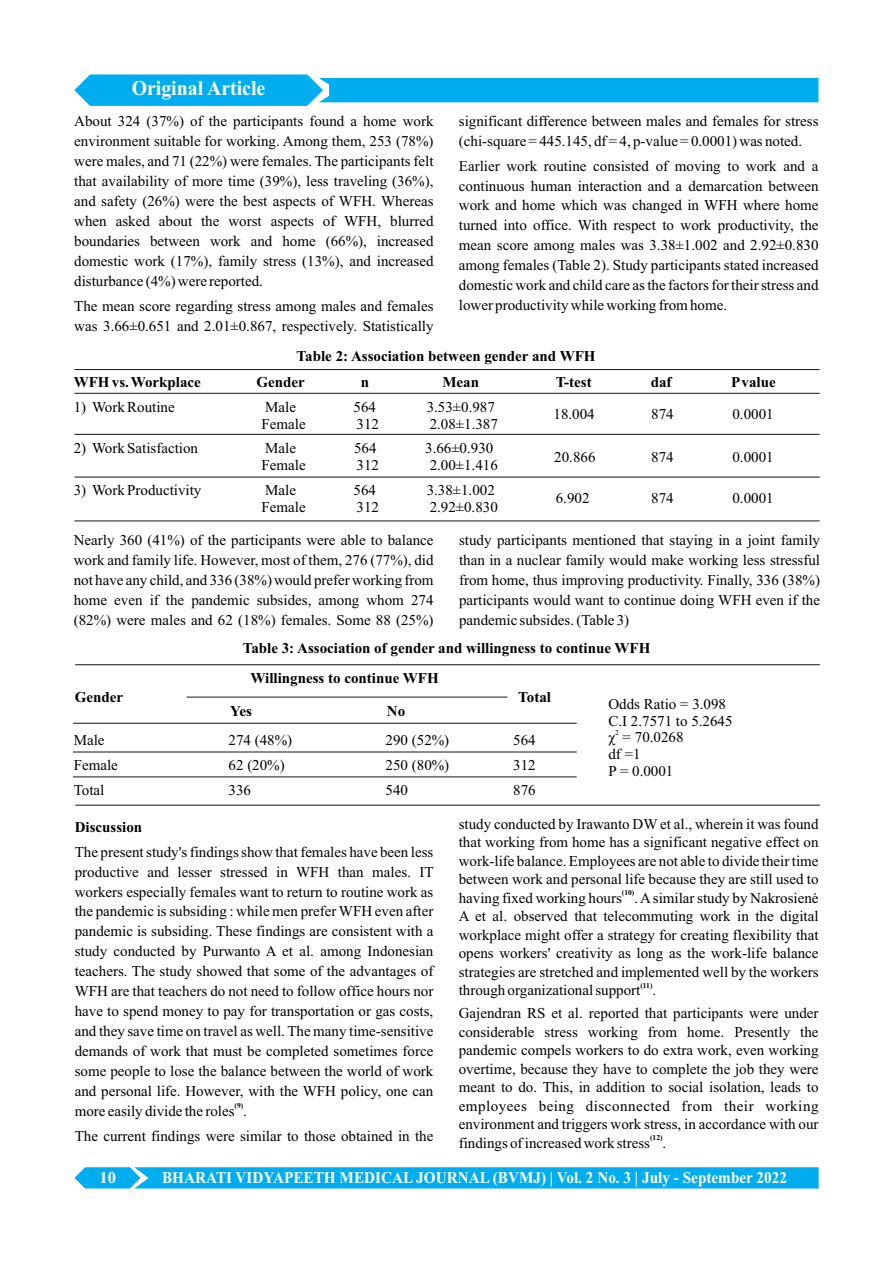
<style>
.page{position:relative;width:893px;height:1263px;background:#fff}
.page>*{position:absolute;margin:0;border:0;box-sizing:border-box;transform-origin:0 0}
.t1{font:700 21px "Times New Roman";color:#fff;scale:.94 1}
.t2{font:700 16.5px "Times New Roman";color:#fff;scale:.92 1}
.t3{font:700 16.5px "Times New Roman";color:#fff}
.t4{font:15px/20px "Times New Roman";color:#000002;text-align:justify}
.t5{font:700 15px/30.2px "Times New Roman";color:#000002}
.t6{font:700 7.5px "Times New Roman";color:#000002}
.t7{font:7.5px "Times New Roman";color:#000002}
</style>
<div class="page">
<hr style="left:74px;top:369px;width:746px;height:1px;background:#231f20">
<hr style="left:74px;top:393px;width:746px;height:1px;background:#231f20">
<hr style="left:74px;top:434px;width:746px;height:1px;background:#231f20">
<hr style="left:74px;top:476px;width:746px;height:2px;background:#231f20">
<hr style="left:74px;top:520px;width:746px;height:1px;background:#231f20">
<hr style="left:75px;top:664px;width:745px;height:1px;background:#231f20">
<hr style="left:187px;top:696px;width:320px;height:2px;background:#231f20">
<hr style="left:73px;top:723px;width:504px;height:1px;background:#231f20">
<hr style="left:73px;top:751px;width:504px;height:1px;background:#231f20">
<hr style="left:73px;top:776px;width:504px;height:1px;background:#231f20">
<hr style="left:75px;top:805px;width:745px;height:1px;background:#231f20">
<div style="left:74px;top:1167px;width:745px;height:21px;background:#00aeef"></div>
<svg style="left:74px;top:74px;width:744px;height:32px"></svg>
<h1 class="t1" style="left:132px;top:81px;width:144px">Original Article</h1>
<p class="t4" style="left:459px;top:112px;width:361px">significant difference between males and females for stress (chi-square = 445.145, df = 4, p-value = 0.0001) was noted.</p>
<p class="t4" style="left:459px;top:157px;width:361px">Earlier work routine consisted of moving to work and a continuous human interaction and a demarcation between work and home which was changed in WFH where home turned into office. With respect to work productivity, the mean score among males was 3.38±1.002 and 2.92±0.830 among females (Table 2). Study participants stated increased domestic work and child care as the factors for their stress and lower productivity while working from home.</p>
<p class="t5" style="left:297px;top:342px;width:300px">Table 2: Association between gender and WFH</p>
<p class="t4" style="left:74px;top:113px;width:361px">About 324 (37%) of the participants found a home work environment suitable for working. Among them, 253 (78%) were males, and 71 (22%) were females. The participants felt that availability of more time (39%), less traveling (36%), and safety (26%) were the best aspects of WFH. Whereas when asked about the worst aspects of WFH, blurred boundaries between work and home (66%), increased domestic work (17%), family stress (13%), and increased disturbance (4%) were reported.</p>
<p class="t4" style="left:74px;top:297px;width:361px">The mean score regarding stress among males and females was 3.66±0.651 and 2.01±0.867, respectively. Statistically</p>
<p class="t5" style="left:74px;top:368px;width:129px">WFH vs. Workplace</p>
<p class="t5" style="left:257px;top:368px;width:50px">Gender</p>
<p class="t5" style="left:361px;top:368px;width:10px">n</p>
<p class="t5" style="left:442px;top:368px;width:38px">Mean</p>
<p class="t5" style="left:556px;top:368px;width:38px">T-test</p>
<p class="t5" style="left:651px;top:368px;width:22px">daf</p>
<p class="t5" style="left:731px;top:368px;width:46px">Pvalue</p>
<p class="t4" style="left:74px;top:398px;width:102px">1) Work Routine</p>
<p class="t4" style="left:265px;top:398px;width:32px">Male</p>
<p class="t4" style="left:354px;top:398px;width:24px">564</p>
<p class="t4" style="left:427px;top:398px;width:70px">3.53±0.987</p>
<p class="t4" style="left:262px;top:415px;width:46px">Female</p>
<p class="t4" style="left:357px;top:415px;width:24px">312</p>
<p class="t4" style="left:430px;top:415px;width:70px">2.08±1.387</p>
<p class="t4" style="left:74px;top:440px;width:126px">2) Work Satisfaction</p>
<p class="t4" style="left:265px;top:440px;width:32px">Male</p>
<p class="t4" style="left:354px;top:440px;width:24px">564</p>
<p class="t4" style="left:425px;top:440px;width:70px">3.66±0.930</p>
<p class="t4" style="left:262px;top:456px;width:46px">Female</p>
<p class="t4" style="left:357px;top:456px;width:24px">312</p>
<p class="t4" style="left:430px;top:456px;width:70px">2.00±1.416</p>
<p class="t4" style="left:74px;top:481px;width:129px">3) Work Productivity</p>
<p class="t4" style="left:265px;top:481px;width:32px">Male</p>
<p class="t4" style="left:354px;top:481px;width:24px">564</p>
<p class="t4" style="left:427px;top:481px;width:70px">3.38±1.002</p>
<p class="t4" style="left:262px;top:498px;width:46px">Female</p>
<p class="t4" style="left:357px;top:498px;width:24px">312</p>
<p class="t4" style="left:430px;top:498px;width:70px">2.92±0.830</p>
<p class="t4" style="left:554px;top:405px;width:43px">18.004</p>
<p class="t4" style="left:651px;top:405px;width:24px">874</p>
<p class="t4" style="left:732px;top:405px;width:43px">0.0001</p>
<p class="t4" style="left:554px;top:448px;width:43px">20.866</p>
<p class="t4" style="left:651px;top:448px;width:24px">874</p>
<p class="t4" style="left:732px;top:448px;width:43px">0.0001</p>
<p class="t4" style="left:556px;top:489px;width:35px">6.902</p>
<p class="t4" style="left:651px;top:489px;width:24px">874</p>
<p class="t4" style="left:732px;top:489px;width:43px">0.0001</p>
<p class="t4" style="left:74px;top:532px;width:361px">Nearly 360 (41%) of the participants were able to balance work and family life. However, most of them, 276 (77%), did not have any child, and 336 (38%) would prefer working from home even if the pandemic subsides, among whom 274 (82%) were males and 62 (18%) females. Some 88 (25%)</p>
<p class="t4" style="left:459px;top:532px;width:363px">study participants mentioned that staying in a joint family than in a nuclear family would make working less stressful from home, thus improving productivity. Finally, 336 (38%) participants would want to continue doing WFH even if the pandemic subsides. (Table 3)</p>
<p class="t5" style="left:250px;top:634px;width:402px;text-indent:-8px">Table 3: Association of gender and willingness to continue WFH<br>Willingness to continue WFH</p>
<p class="t5" style="left:75px;top:683px;width:50px">Gender</p>
<p class="t5" style="left:518px;top:683px;width:34px">Total</p>
<p class="t5" style="left:230px;top:698px;width:23px">Yes</p>
<p class="t5" style="left:387px;top:698px;width:20px">No</p>
<p class="t4" style="left:608px;top:697px;width:126px;line-height:16.6px">Odds Ratio = 3.098<br>C.I 2.7571 to 5.2645</p>
<p class="t7" style="left:615px;top:730px;width:5px">2</p>
<p class="t4" style="left:608px;top:730px;width:77px;line-height:16.6px;text-align:left">χ = 70.0268 df =1<br>P = 0.0001</p>
<p class="t4" style="left:74px;top:732px;width:32px">Male</p>
<p class="t4" style="left:229px;top:732px;width:65px">274 (48%)</p>
<p class="t4" style="left:386px;top:732px;width:65px">290 (52%)</p>
<p class="t4" style="left:513px;top:732px;width:24px">564</p>
<p class="t4" style="left:74px;top:757px;width:46px">Female</p>
<p class="t4" style="left:229px;top:757px;width:58px">62 (20%)</p>
<p class="t4" style="left:386px;top:757px;width:65px">250 (80%)</p>
<p class="t4" style="left:513px;top:757px;width:24px">312</p>
<p class="t4" style="left:74px;top:781px;width:32px">Total</p>
<p class="t4" style="left:229px;top:781px;width:24px">336</p>
<p class="t4" style="left:386px;top:781px;width:24px">540</p>
<p class="t4" style="left:513px;top:781px;width:24px">876</p>
<p class="t5" style="left:75px;top:813px;width:69px">Discussion</p>
<p class="t4" style="left:75px;top:843px;width:360px">The present study's findings show that females have been less productive and lesser stressed in WFH than males. IT workers especially females want to return to routine work as the pandemic is subsiding : while men prefer WFH even after pandemic is subsiding. These findings are consistent with a study conducted by Purwanto A et al. among Indonesian teachers. The study showed that some of the advantages of WFH are that teachers do not need to follow office hours nor have to spend money to pay for transportation or gas costs, and they save time on travel as well. The many time-sensitive demands of work that must be completed sometimes force some people to lose the balance between the world of work and personal life. However, with the WFH policy, one can</p>
<p class="t6" style="left:235px;top:1103px;width:10px">(9)</p>
<p class="t4" style="left:459px;top:816px;width:361px;line-height:18.5px">study conducted by Irawanto DW et al., wherein it was found that working from home has a significant negative effect on work-life balance. Employees are not able to divide their time between work and personal life because they are still used to</p>
<p class="t6" style="left:622px;top:890px;width:14px">(10)</p>
<p class="t4" style="left:459px;top:890px;width:361px;line-height:18.5px">having fixed working hours . Asimilar study by Nakrosienė A et al. observed that telecommuting work in the digital workplace might offer a strategy for creating flexibility that opens workers' creativity as long as the work-life balance strategies are stretched and implemented well by the workers</p>
<p class="t6" style="left:640px;top:983px;width:14px">(11)</p>
<p class="t4" style="left:459px;top:980px;width:361px;line-height:23.1px">through organizational support .<br>Gajendran RS et al. reported that participants were under</p>
<p class="t4" style="left:459px;top:1024px;width:361px;line-height:18.5px">considerable stress working from home. Presently the pandemic compels workers to do extra work, even working overtime, because they have to complete the job they were meant to do. This, in addition to social isolation, leads to employees being disconnected from their working environment and triggers work stress, in accordance with our</p>
<p class="t6" style="left:650px;top:1135px;width:14px">(12)</p>
<p class="t4" style="left:75px;top:1100px;width:360px;line-height:24.9px">more easily divide the roles .<br>The current findings were similar to those obtained in the</p>
<p class="t4" style="left:459px;top:1134px;width:209px">findings of increased work stress .</p>
<p class="t3" style="left:99px;top:1172px;width:18px">10</p>
<p class="t2" style="left:162px;top:1172px;width:681px">BHARATI VIDYAPEETH MEDICAL JOURNAL (BVMJ) | Vol. 2 No. 3 | July - September 2022</p>
</div>
